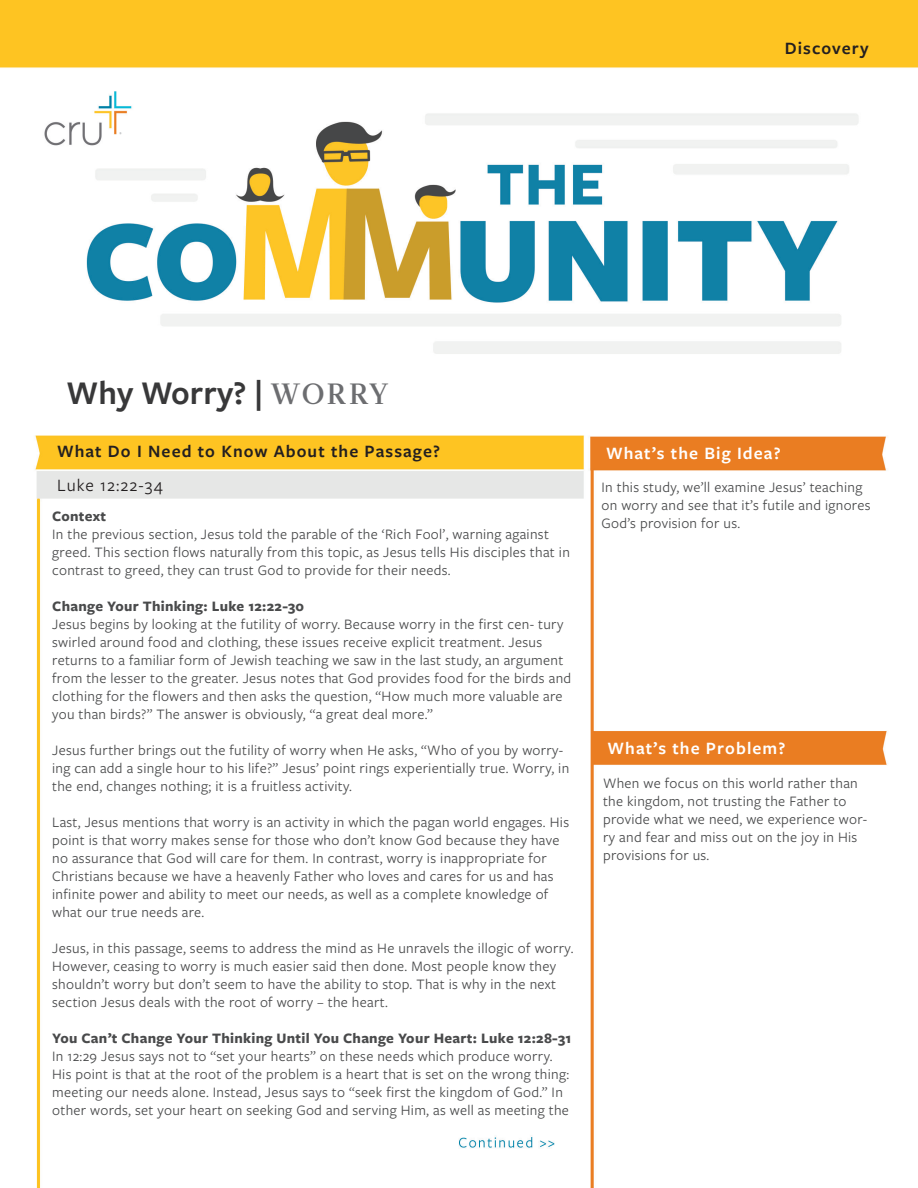
<style>
.page{position:relative;width:918px;height:1188px;background:#fff}
.page>*{position:absolute;margin:0;border:0;box-sizing:border-box;transform-origin:0 0}
.t1{font:600 34.35px "Freight Sans Pro";color:#383839}
.t2{font:600 18px "Freight Sans Pro";letter-spacing:.06em;color:#231f20}
.t3{font:600 18px "Freight Sans Pro";letter-spacing:.06em;color:#fff}
.t4{font:18px "Freight Sans Pro";letter-spacing:.06em;color:#231f20}
.t5{font:15px/18px "Freight Sans Pro";letter-spacing:.02em;color:#494a4b}
.t6{font:700 15px "Freight Sans Pro";letter-spacing:.02em;color:#494a4b}
.s1{font-family:"Leitura Roman 3";font-weight:400;font-size:29.25px;color:#6c6d70}
</style>
<div class="page">
<img style="left:0;top:0;width:918px;height:1188px">
<p class="t2" style="left:785px;top:36px;width:85px">Discovery</p>
<p class="t1" style="left:67px;top:369px;width:323px">Why Worry? | <span class="s1">WORRY</span></p>
<p class="t2" style="left:57px;top:439px;width:385px">What Do I Need to Know About the Passage?</p>
<p class="t4" style="left:57px;top:473px;width:107px">Luke 12:22-34</p>
<p class="t6" style="left:52px;top:505px;width:56px">Context</p>
<p class="t5" style="left:52px;top:524px;width:519px">In the previous section, Jesus told the parable of the ‘Rich Fool’, warning against greed. This section flows naturally from this topic, as Jesus tells His disciples that in contrast to greed, they can trust God to provide for their needs.</p>
<p class="t6" style="left:52px;top:595px;width:254px">Change Your Thinking: Luke 12:22-30</p>
<p class="t5" style="left:52px;top:614px;width:521px">Jesus begins by looking at the futility of worry. Because worry in the first cen- tury swirled around food and clothing, these issues receive explicit treatment. Jesus returns to a familiar form of Jewish teaching we saw in the last study, an argument from the lesser to the greater. Jesus notes that God provides food for the birds and clothing for the flowers and then asks the question, “How much more valuable are you than birds?” The answer is obviously, “a great deal more.”</p>
<p class="t5" style="left:52px;top:740px;width:519px">Jesus further brings out the futility of worry when He asks, “Who of you by worry&shy;ing can add a single hour to his life?” Jesus’ point rings experientially true. Worry, in the end, changes nothing; it is a fruitless activity.</p>
<p class="t5" style="left:52px;top:812px;width:518px">Last, Jesus mentions that worry is an activity in which the pagan world engages. His point is that worry makes sense for those who don’t know God because they have no assurance that God will care for them. In contrast, worry is inappropriate for Christians because we have a heavenly Father who loves and cares for us and has infinite power and ability to meet our needs, as well as a complete knowledge of what our true needs are.</p>
<p class="t5" style="left:52px;top:938px;width:523px">Jesus, in this passage, seems to address the mind as He unravels the illogic of worry.<br>However, ceasing to worry is much easier said then done. Most people know they shouldn’t worry but don’t seem to have the ability to stop. That is why in the next section Jesus deals with the root of worry – the heart.</p>
<p class="t6" style="left:52px;top:1027px;width:521px">You Can’t Change Your Thinking Until You Change Your Heart: Luke 12:28-31</p>
<p class="t5" style="left:52px;top:1046px;width:519px">In 12:29 Jesus says not to “set your hearts” on these needs which produce worry.<br>His point is that at the root of the problem is a heart that is set on the wrong thing: meeting our needs alone. Instead, Jesus says to “seek first the kingdom of God.” In other words, set your heart on seeking God and serving Him, as well as meeting the</p>
<p class="t3" style="left:606px;top:441px;width:176px">What’s the Big Idea?</p>
<p class="t5" style="left:602px;top:477px;width:271px">In this study, we’ll examine Jesus’ teaching on worry and see that it’s futile and ignores<br>God’s provision for us.</p>
<p class="t3" style="left:608px;top:735px;width:179px">What’s the Problem?</p>
<p class="t5" style="left:603px;top:774px;width:266px">When we focus on this world rather than the kingdom, not trusting the Father to provide what we need, we experience wor&shy;ry and fear and miss out on the joy in His provisions for us.</p>
</div>
